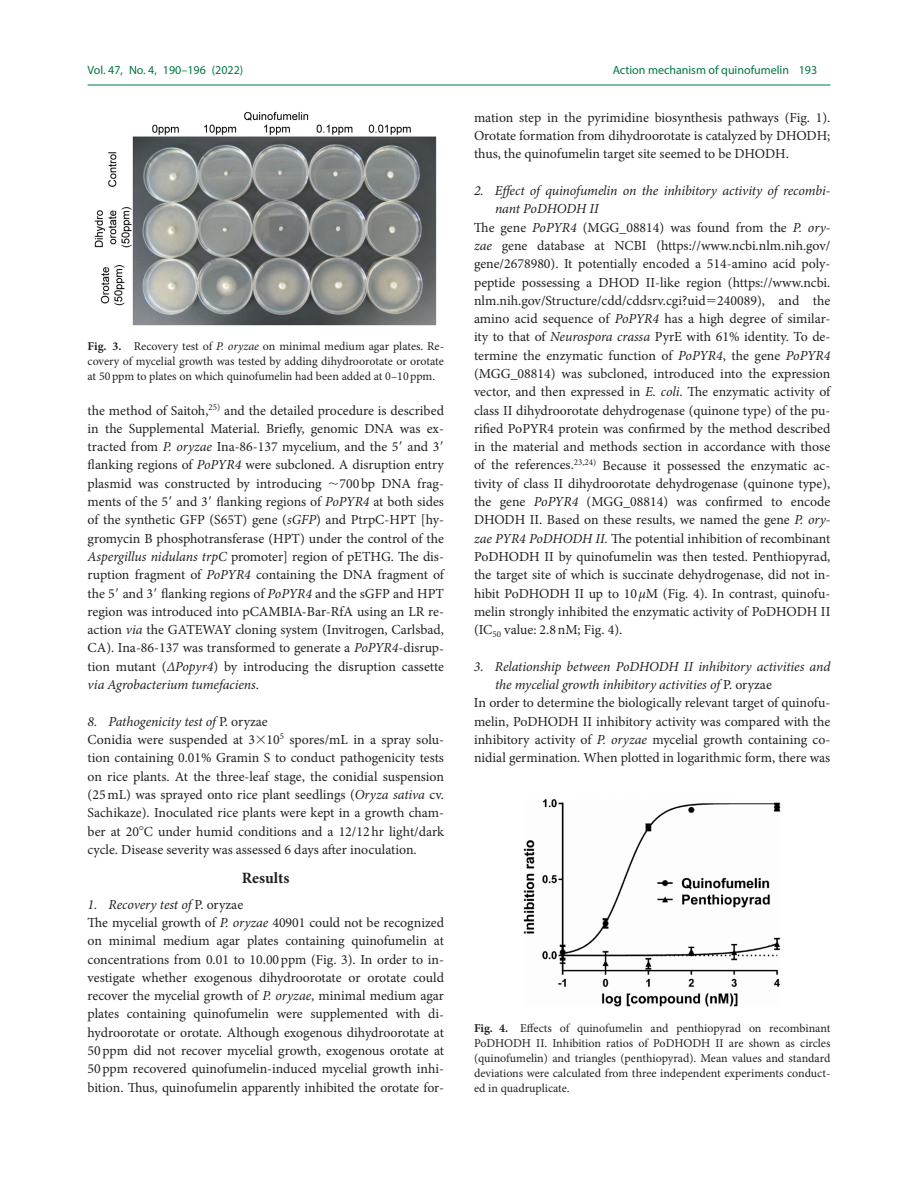
<style>
.page{position:relative;width:918px;height:1188px;background:#fff}
.page>*{position:absolute;margin:0;border:0;box-sizing:border-box;transform-origin:0 0}
.t1{font:700 15.75px "Minion Pro";color:#231f20}
.t2{font:13.8px/18.3px "Minion Pro";color:#231f20}
.t3{font:italic 13.8px "Minion Pro";letter-spacing:-.01em;color:#231f20}
.t4{font:12px/15px "Minion Pro";color:#231f20;text-align:justify}
.t5{font:12px "Myriad Pro";color:#007640}
.s1{font-weight:700}
.s2{font-style:italic}
.s3{font-style:normal}
</style>
<div class="page">
<hr style="left:88px;top:85px;width:742px;height:1px;background:#007640">
<img style="left:95px;top:112px;width:342px;height:214px">
<img style="left:524px;top:799px;width:257px;height:208px">
<p class="t5" style="left:88px;top:62px;width:157px">Vol. 47, No. 4, 190–196 (2022)</p>
<p class="t5" style="left:613px;top:62px;width:206px">Action mechanism of quinofumelin 193</p>
<p class="t4" style="left:88px;top:339px;width:358px"><span class="s1">Fig. 3.</span> Recovery test of <span class="s2">P. oryzae</span> on minimal medium agar plates. Re&shy;covery of mycelial growth was tested by adding dihydroorotate or orotate at 50ppm to plates on which quinofumelin had been added at 0–10ppm.</p>
<p class="t2" style="left:88px;top:401px;width:358px">the method of Saitoh,<sup>25)</sup> and the detailed procedure is described in the Supplemental Material. Briefly, genomic DNA was ex&shy;tracted from <span class="s2">P. oryzae</span> Ina-86-137 mycelium, and the 5 and 3 flanking regions of <span class="s2">PoPYR4</span> were subcloned. A disruption entry plasmid was constructed by introducing ∼700bp DNA frag&shy;ments of the 5 and 3 flanking regions of <span class="s2">PoPYR4</span> at both sides of the synthetic GFP (S65T) gene (<span class="s2">sGFP</span>) and PtrpC-HPT [hy&shy;gromycin B phosphotransferase (HPT) under the control of the <span class="s2">Aspergillus nidulans trpC</span> promoter] region of pETHG. The dis&shy;ruption fragment of <span class="s2">PoPYR4</span> containing the DNA fragment of the 5 and 3 flanking regions of <span class="s2">PoPYR4</span> and the sGFP and HPT region was introduced into pCAMBIA-Bar-RfA using an LR re&shy;action <span class="s2">via</span> the GATEWAY cloning system (Invitrogen, Carlsbad, CA). Ina-86-137 was transformed to generate a <span class="s2">PoPYR4</span>-disrup&shy;tion mutant (<span class="s2">ΔPopyr4</span>) by introducing the disruption cassette <span class="s2">via Agrobacterium tumefaciens</span>.</p>
<p class="t2" style="left:88px;top:712px;width:358px"><span class="s2">8. Pathogenicity test of</span> P. oryzae<br>Conidia were suspended at 3 10<sup>5</sup> spores/mL in a spray solu&shy;tion containing 0.01% Gramin S to conduct pathogenicity tests on rice plants. At the three-leaf stage, the conidial suspension (25mL) was sprayed onto rice plant seedlings (<span class="s2">Oryza sativa</span> cv.<br>Sachikaze). Inoculated rice plants were kept in a growth cham&shy;ber at 20 C under humid conditions and a 12/12hr light/dark cycle. Disease severity was assessed 6 days after inoculation.</p>
<p class="t1" style="left:242px;top:866px;width:49px">Results</p>
<p class="t2" style="left:88px;top:895px;width:358px"><span class="s2">1. Recovery test of</span> P. oryzae<br>The mycelial growth of <span class="s2">P. oryzae</span> 40901 could not be recognized on minimal medium agar plates containing quinofumelin at concentrations from 0.01 to 10.00ppm (Fig. 3). In order to in&shy;vestigate whether exogenous dihydroorotate or orotate could recover the mycelial growth of <span class="s2">P. oryzae</span>, minimal medium agar plates containing quinofumelin were supplemented with di&shy;hydroorotate or orotate. Although exogenous dihydroorotate at 50ppm did not recover mycelial growth, exogenous orotate at 50ppm recovered quinofumelin-induced mycelial growth inhi&shy;bition. Thus, quinofumelin apparently inhibited the orotate for-</p>
<p class="t2" style="left:474px;top:108px;width:358px;text-align:justify">mation step in the pyrimidine biosynthesis pathways (Fig. 1).<br>Orotate formation from dihydroorotate is catalyzed by DHODH; thus, the quinofumelin target site seemed to be DHODH.</p>
<p class="t3" style="left:474px;top:181px;width:358px">2. Effect of quinofumelin on the inhibitory activity of recombi-</p>
<p class="t3" style="left:495px;top:199px;width:105px">nant PoDHODH II</p>
<p class="t2" style="left:474px;top:218px;width:358px">The gene <span class="s2">PoPYR4</span> (MGG_08814) was found from the <span class="s2">P. ory-</span></p>
<p class="t2" style="left:474px;top:236px;width:358px"><span class="s2">zae</span> gene database at NCBI (https://www.ncbi.nlm.nih.gov/</p>
<p class="t2" style="left:474px;top:255px;width:358px">gene/2678980). It potentially encoded a 514-amino acid poly-</p>
<p class="t2" style="left:474px;top:273px;width:358px">peptide possessing a DHOD II-like region (https://www.ncbi.</p>
<p class="t2" style="left:474px;top:291px;width:358px">nlm.nih.gov/Structure/cdd/cddsrv.cgi?uid 240089), and the</p>
<p class="t2" style="left:474px;top:310px;width:358px">amino acid sequence of <span class="s2">PoPYR4</span> has a high degree of similar-</p>
<p class="t2" style="left:474px;top:328px;width:358px">ity to that of <span class="s2">Neurospora crassa</span> PyrE with 61% identity. To de-</p>
<p class="t2" style="left:474px;top:346px;width:358px">termine the enzymatic function of <span class="s2">PoPYR4</span>, the gene <span class="s2">PoPYR4</span></p>
<p class="t2" style="left:474px;top:365px;width:358px">(MGG_08814) was subcloned, introduced into the expression</p>
<p class="t2" style="left:474px;top:383px;width:358px">vector, and then expressed in <span class="s2">E. coli</span>. The enzymatic activity of</p>
<p class="t2" style="left:474px;top:401px;width:358px">class II dihydroorotate dehydrogenase (quinone type) of the pu-</p>
<p class="t2" style="left:474px;top:419px;width:358px">rified PoPYR4 protein was confirmed by the method described</p>
<p class="t2" style="left:474px;top:438px;width:358px">in the material and methods section in accordance with those</p>
<p class="t2" style="left:474px;top:456px;width:358px">of the references.<sup>23,24)</sup> Because it possessed the enzymatic ac-</p>
<p class="t2" style="left:474px;top:474px;width:358px">tivity of class II dihydroorotate dehydrogenase (quinone type),</p>
<p class="t2" style="left:474px;top:493px;width:358px">the gene <span class="s2">PoPYR4</span> (MGG_08814) was confirmed to encode</p>
<p class="t2" style="left:474px;top:511px;width:358px">DHODH II. Based on these results, we named the gene <span class="s2">P. ory-</span></p>
<p class="t2" style="left:474px;top:529px;width:358px"><span class="s2">zae PYR4 PoDHODH II.</span> The potential inhibition of recombinant</p>
<p class="t2" style="left:474px;top:548px;width:358px">PoDHODH II by quinofumelin was then tested. Penthiopyrad,</p>
<p class="t2" style="left:474px;top:566px;width:358px">the target site of which is succinate dehydrogenase, did not in-</p>
<p class="t2" style="left:474px;top:584px;width:358px">hibit PoDHODH II up to 10<span class="s2">µ</span>M (Fig. 4). In contrast, quinofu-</p>
<p class="t2" style="left:474px;top:602px;width:358px">melin strongly inhibited the enzymatic activity of PoDHODH II</p>
<p class="t2" style="left:474px;top:621px;width:150px">(IC<sub>50</sub> value: 2.8nM; Fig. 4).</p>
<p class="t3" style="left:474px;top:657px;width:358px">3. Relationship between PoDHODH II inhibitory activities and</p>
<p class="t3" style="left:495px;top:675px;width:278px">the mycelial growth inhibitory activities of <span class="s3">P. oryzae</span></p>
<p class="t2" style="left:474px;top:694px;width:358px">In order to determine the biologically relevant target of quinofu-</p>
<p class="t2" style="left:474px;top:712px;width:358px">melin, PoDHODH II inhibitory activity was compared with the</p>
<p class="t2" style="left:474px;top:731px;width:358px">inhibitory activity of <span class="s2">P. oryzae</span> mycelial growth containing co-</p>
<p class="t2" style="left:474px;top:749px;width:358px">nidial germination. When plotted in logarithmic form, there was</p>
<p class="t4" style="left:474px;top:1021px;width:358px"><span class="s1">Fig. 4.</span> Effects of quinofumelin and penthiopyrad on recombinant PoDHODH II. Inhibition ratios of PoDHODH II are shown as circles (quinofumelin) and triangles (penthiopyrad). Mean values and standard deviations were calculated from three independent experiments conduct&shy;ed in quadruplicate.</p>
</div>
